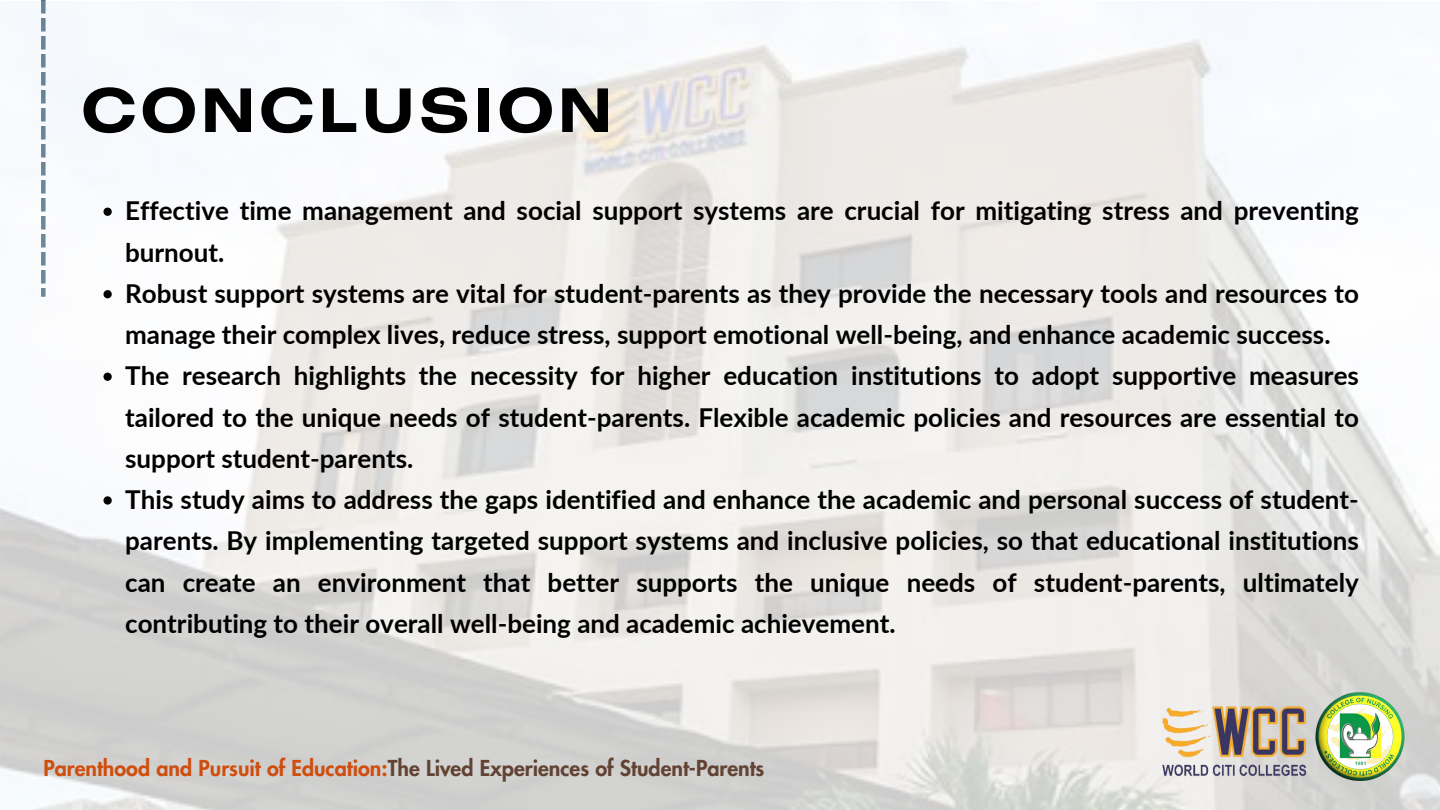
<style>
.page{position:relative;width:1440px;height:810px;background:#fff}
.page>*{position:absolute;margin:0;border:0;box-sizing:border-box;transform-origin:0 0}
.t1{font:700 60px "Helios Ext";letter-spacing:.05em;color:#000}
.t2{font:700 26px/41.2px "Lato";color:#000}
.t3{font:800 21.5px "Futura LT Pro";color:#624233}
.s1{color:#cf4e0e}
</style>
<div class="page">
<img style="left:0;top:2px;width:1440px;height:808px">
<svg style="left:104px;top:208px;width:8px;height:8px"></svg>
<svg style="left:104px;top:290px;width:8px;height:8px"></svg>
<svg style="left:104px;top:373px;width:8px;height:8px"></svg>
<svg style="left:104px;top:496px;width:8px;height:9px"></svg>
<img style="left:1152px;top:693px;width:159px;height:86px">
<img style="left:1312px;top:689px;width:94px;height:93px">
<p class="t1" style="left:81px;top:88px;width:533px">CONCLUSION</p>
<p class="t2" style="left:125px;top:190px;width:1235px">Effective time management and social support systems are crucial for mitigating stress and preventing burnout.</p>
<h1 class="t2" style="left:125px;top:272px;width:1235px">Robust support systems are vital for student-parents as they provide the necessary tools and resources to manage their complex lives, reduce stress, support emotional well-being, and enhance academic success.</h1>
<p class="t2" style="left:125px;top:355px;width:1235px;text-align:justify">The research highlights the necessity for higher education institutions to adopt supportive measures tailored to the unique needs of student-parents. Flexible academic policies and resources are essential to support student-parents.</p>
<p class="t2" style="left:125px;top:478px;width:1235px;text-align:justify">This study aims to address the gaps identified and enhance the academic and personal success of student&shy;parents. By implementing targeted support systems and inclusive policies, so that educational institutions can create an environment that better supports the unique needs of student-parents, ultimately contributing to their overall well-being and academic achievement.</p>
<p class="t3" style="left:43px;top:758px;width:723px"><span class="s1">Parenthood and Pursuit of Education:</span>The Lived Experiences of Student-Parents</p>
</div>
